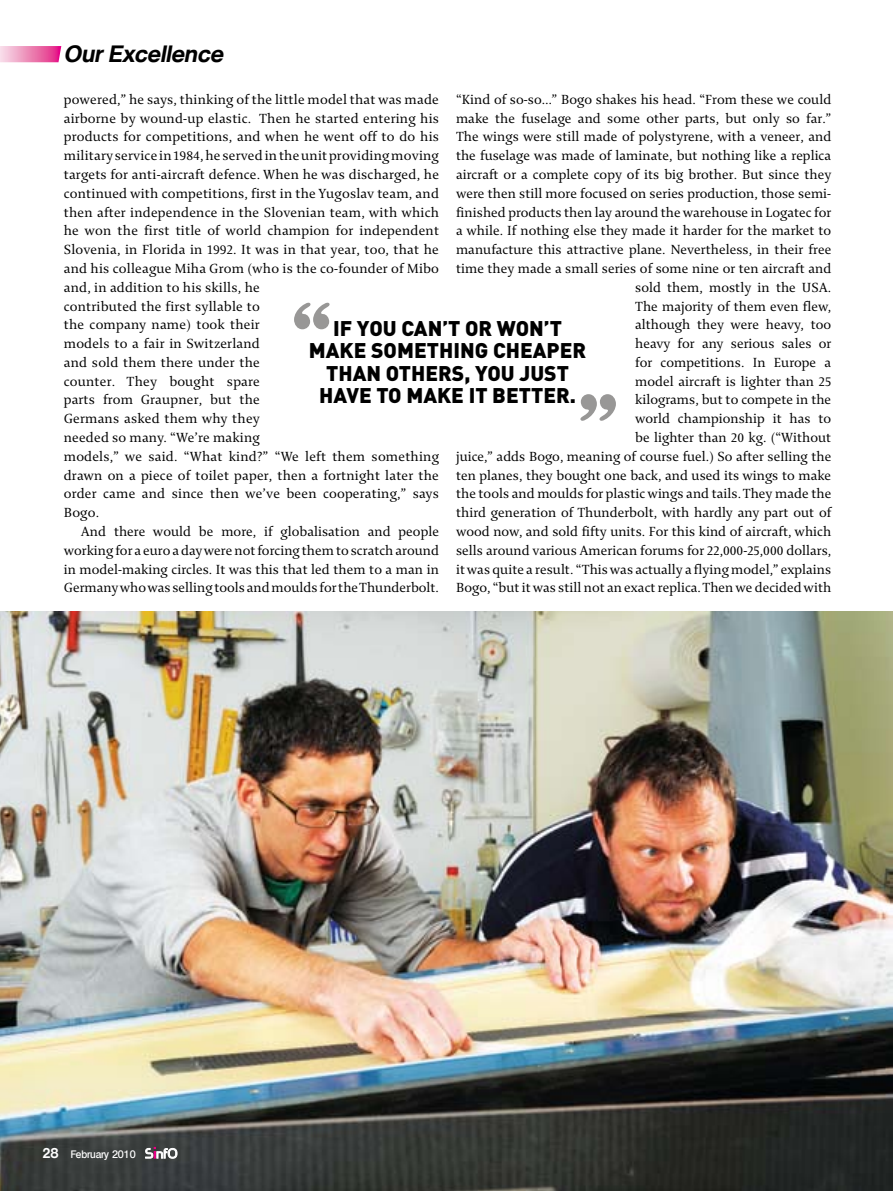
<style>
.page{position:relative;width:893px;height:1191px;background:#fff}
.page>*{position:absolute;margin:0;border:0;box-sizing:border-box;transform-origin:0 0}
.t1{font:italic 700 22.5px "Olympia";color:#000}
.t2{font:900 21px/22.5px "DIN";color:#000;text-align:center}
.t3{font:14.25px/18.8px "Enigma 2";color:#000;text-align:right}
.t4{font:600 10.5px "Olympia";letter-spacing:-.01em;color:#fff;scale:.95 1}
.s1{font-weight:700;font-size:13.5px}
</style>
<div class="page">
<img style="left:0;top:611px;width:893px;height:580px">
<svg style="left:146px;top:1147px;width:31px;height:11px"></svg>
<svg style="left:294px;top:302px;width:36px;height:27px"></svg>
<svg style="left:580px;top:394px;width:36px;height:27px"></svg>
<svg style="left:0;top:46px;width:61px;height:16px"></svg>
<p class="t1" style="left:64px;top:41px;width:165px">Our Excellence</p>
<p class="t3" style="left:64px;top:89px;width:377px">powered,” he says, thinking of the little model that was made</p>
<p class="t3" style="left:64px;top:108px;width:377px">airborne by wound-up elastic. Then he started entering his</p>
<p class="t3" style="left:64px;top:127px;width:377px">products for competitions, and when he went off to do his</p>
<p class="t3" style="left:64px;top:146px;width:377px">military service in 1984, he served in the unit providing moving</p>
<p class="t3" style="left:64px;top:164px;width:377px">targets for anti-aircraft defence. When he was discharged, he</p>
<p class="t3" style="left:64px;top:183px;width:377px">continued with competitions, first in the Yugoslav team, and</p>
<p class="t3" style="left:64px;top:202px;width:377px">then after independence in the Slovenian team, with which</p>
<p class="t3" style="left:64px;top:221px;width:377px">he won the first title of world champion for independent</p>
<p class="t3" style="left:64px;top:240px;width:377px">Slovenia, in Florida in 1992. It was in that year, too, that he</p>
<p class="t3" style="left:64px;top:258px;width:377px">and his colleague Miha Grom (who is the co-founder of Mibo</p>
<p class="t3" style="left:64px;top:277px;width:198px">and, in addition to his skills, he</p>
<p class="t3" style="left:64px;top:296px;width:198px">contributed the first syllable to</p>
<p class="t3" style="left:64px;top:315px;width:198px">the company name) took their</p>
<p class="t3" style="left:64px;top:334px;width:198px">models to a fair in Switzerland</p>
<p class="t3" style="left:64px;top:352px;width:198px">and sold them there under the</p>
<p class="t3" style="left:64px;top:371px;width:198px">counter. They bought spare</p>
<p class="t3" style="left:64px;top:390px;width:198px">parts from Graupner, but the</p>
<p class="t3" style="left:64px;top:409px;width:198px">Germans asked them why they</p>
<p class="t3" style="left:64px;top:427px;width:198px">needed so many. “We’re making</p>
<p class="t3" style="left:64px;top:446px;width:377px">models,” we said. “What kind?” “We left them something</p>
<p class="t3" style="left:64px;top:465px;width:377px">drawn on a piece of toilet paper, then a fortnight later the</p>
<p class="t3" style="left:64px;top:484px;width:377px">order came and since then we’ve been cooperating,” says</p>
<p class="t3" style="left:64px;top:503px;width:37px">Bogo.</p>
<p class="t3" style="left:81px;top:521px;width:360px">And there would be more, if globalisation and people</p>
<p class="t3" style="left:64px;top:540px;width:377px">working for a euro a day were not forcing them to scratch around</p>
<p class="t3" style="left:64px;top:559px;width:377px">in model-making circles. It was this that led them to a man in</p>
<p class="t3" style="left:64px;top:578px;width:377px">Germany who was selling tools and moulds for the Thunderbolt.</p>
<p class="t3" style="left:456px;top:89px;width:377px">“Kind of so-so…” Bogo shakes his head. “From these we could make the fuselage and some other parts, but only so far.” The wings were still made of polystyrene, with a veneer, and the fuselage was made of laminate, but nothing like a replica aircraft or a complete copy of its big brother. But since they were then still more focused on series production, those semi&shy;finished products then lay around the warehouse in Logatec for a while. If nothing else they made it harder for the market to manufacture this attractive plane. Nevertheless, in their free time they made a small series of some nine or ten aircraft and sold them, mostly in the USA.<br>The majority of them even flew,<br>although they were heavy, too<br>heavy for any serious sales or<br>for competitions. In Europe a<br>model aircraft is lighter than 25<br>kilograms, but to compete in the<br>world championship it has to<br>be lighter than 20 kg. (“Without<br>juice,” adds Bogo, meaning of course fuel.) So after selling the ten planes, they bought one back, and used its wings to make the tools and moulds for plastic wings and tails. They made the third generation of Thunderbolt, with hardly any part out of wood now, and sold fifty units. For this kind of aircraft, which sells around various American forums for 22,000-25,000 dollars, it was quite a result. “This was actually a flying model,” explains Bogo, “but it was still not an exact replica. Then we decided with</p>
<p class="t2" style="left:309px;top:315px;width:279px">IF YOU CAN’T OR WON’T<br>MAKE SOMETHING CHEAPER<br>THAN OTHERS, YOU JUST<br>HAVE TO MAKE IT BETTER.</p>
<p class="t4" style="left:43px;top:1148px;width:100px"><span class="s1">28</span> February 2010</p>
</div>
